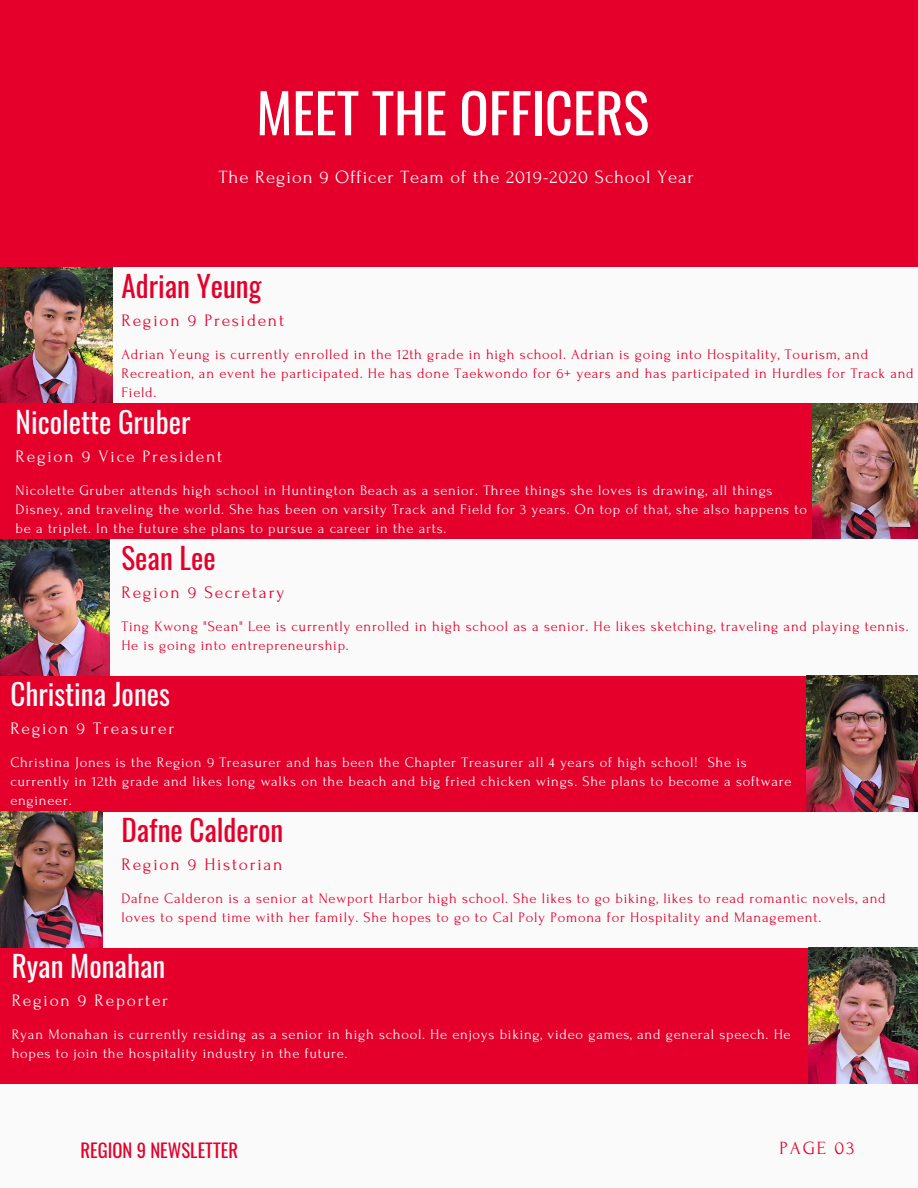
<style>
.page{position:relative;width:918px;height:1188px;background:#fafafa}
.page>*{position:absolute;margin:0;border:0;box-sizing:border-box;transform-origin:0 0}
.t1{font:54.45px "Oswald";color:#fff}
.t2{font:29.1px "Oswald";color:#fafafa}
.t3{font:29.1px "Oswald";color:#e4002b}
.t4{font:18.75px "Oswald";color:#e4002b}
.t5{font:18.75px "Forum";letter-spacing:.1em;color:#e4002b}
.t6{font:18.6px "Forum";letter-spacing:.05em;color:#fafafa}
.t7{font:17.55px "Forum";letter-spacing:.1em;color:#fafafa}
.t8{font:17.55px "Forum";letter-spacing:.1em;color:#e4002b}
.t9{font:14.55px/19px "Forum";letter-spacing:.05em;color:#fafafa}
.t10{font:14.55px/19px "Forum";letter-spacing:.05em;color:#e4002b}
</style>
<div class="page">
<div style="left:0;top:0;width:918px;height:268px;background:#e4002b"></div>
<img style="left:0;top:268px;width:112px;height:136px">
<div style="left:0;top:404px;width:918px;height:136px;background:#e4002b"></div>
<img style="left:812px;top:404px;width:106px;height:136px">
<div style="left:0;top:947px;width:918px;height:137px;background:#e4002b"></div>
<div style="left:0;top:812px;width:918px;height:136px;background:#fafafa"></div>
<div style="left:0;top:676px;width:918px;height:136px;background:#e4002b"></div>
<img style="left:0;top:540px;width:109px;height:136px">
<img style="left:807px;top:676px;width:111px;height:136px">
<img style="left:0;top:812px;width:102px;height:136px">
<img style="left:808px;top:947px;width:110px;height:137px">
<h1 class="t1" style="left:256px;top:70px;width:394px">MEET THE OFFICERS</h1>
<p class="t6" style="left:219px;top:167px;width:476px">The Region 9 Officer Team of the 2019-2020 School Year</p>
<h2 class="t3" style="left:122px;top:264px;width:141px">Adrian Yeung</h2>
<p class="t8" style="left:122px;top:311px;width:164px">Region 9 President</p>
<p class="t10" style="left:122px;top:345px;width:794px">Adrian Yeung is currently enrolled in the 12th grade in high school. Adrian is going into Hospitality, Tourism, and<br>Recreation, an event he participated. He has done Taekwondo for 6+ years and has participated in Hurdles for Track and<br>Field.</p>
<h2 class="t2" style="left:16px;top:399px;width:176px">Nicolette Gruber</h2>
<p class="t7" style="left:16px;top:447px;width:208px">Region 9 Vice President</p>
<p class="t9" style="left:16px;top:481px;width:793px">Nicolette Gruber attends high school in Huntington Beach as a senior. Three things she loves is drawing, all things<br>Disney, and traveling the world. She has been on varsity Track and Field for 3 years. On top of that, she also happens to be a triplet. In the future she plans to pursue a career in the arts.</p>
<h2 class="t3" style="left:122px;top:535px;width:96px">Sean Lee</h2>
<p class="t8" style="left:122px;top:583px;width:165px">Region 9 Secretary</p>
<p class="t10" style="left:122px;top:617px;width:789px">Ting Kwong "Sean" Lee is currently enrolled in high school as a senior. He likes sketching, traveling and playing tennis.<br>He is going into entrepreneurship.</p>
<h2 class="t2" style="left:10px;top:671px;width:161px">Christina Jones</h2>
<p class="t7" style="left:10px;top:719px;width:166px">Region 9 Treasurer</p>
<p class="t9" style="left:10px;top:753px;width:783px">Christina Jones is the Region 9 Treasurer and has been the Chapter Treasurer all 4 years of high school! She is currently in 12th grade and likes long walks on the beach and big fried chicken wings. She plans to become a software engineer.</p>
<h2 class="t3" style="left:122px;top:807px;width:163px">Dafne Calderon</h2>
<p class="t8" style="left:122px;top:855px;width:163px">Region 9 Historian</p>
<p class="t10" style="left:122px;top:889px;width:766px">Dafne Calderon is a senior at Newport Harbor high school. She likes to go biking, likes to read romantic novels, and loves to spend time with her family. She hopes to go to Cal Poly Pomona for Hospitality and Management.</p>
<h2 class="t2" style="left:12px;top:943px;width:155px">Ryan Monahan</h2>
<p class="t7" style="left:12px;top:991px;width:158px">Region 9 Reporter</p>
<p class="t9" style="left:12px;top:1025px;width:780px">Ryan Monahan is currently residing as a senior in high school. He enjoys biking, video games, and general speech. He hopes to join the hospitality industry in the future.</p>
<p class="t4" style="left:81px;top:1136px;width:159px">REGION 9 NEWSLETTER</p>
<p class="t5" style="left:780px;top:1138px;width:76px">PAGE 03</p>
</div>
